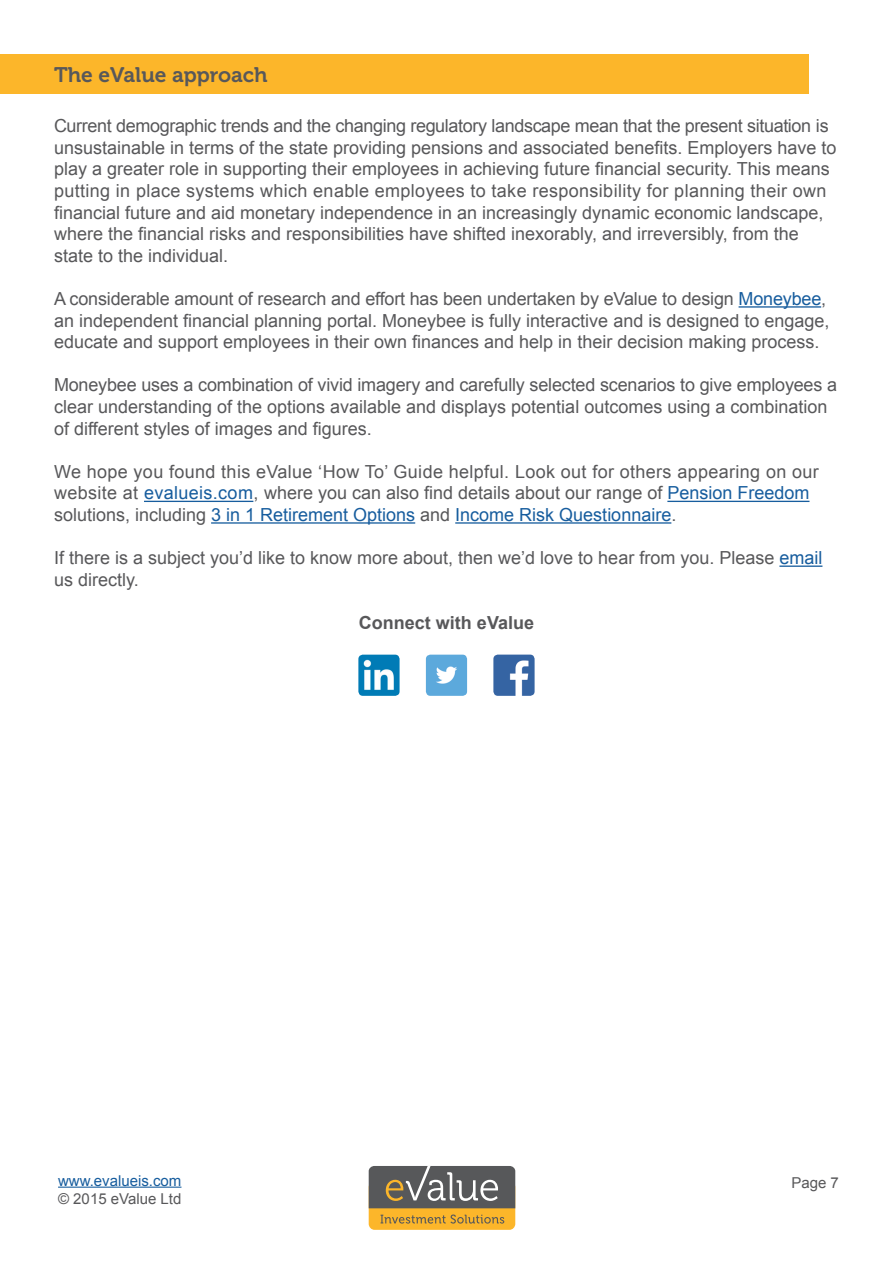
<style>
.page{position:relative;width:893px;height:1263px;background:#fff}
.page>*{position:absolute;margin:0;border:0;box-sizing:border-box;transform-origin:0 0}
.t1{font:21px "Museo 700";color:#58585a}
.t2{font:18px/21.6px "Arial";color:#58585a}
.t3{font:700 18px "Arial";color:#58585a}
.t4{font:15px "Arial";color:#58585a}
.t5{font:15px "Arial";color:#175d9e}
.s1{color:#175d9e}
</style>
<div class="page">
<div style="left:369px;top:1181px;width:146px;height:49px;background:#fcb62a;border-radius:6px"></div>
<svg style="left:381px;top:1214px;width:123px;height:9px"></svg>
<svg style="left:369px;top:1166px;width:146px;height:42px;background:#6d6c6b"></svg>
<hr style="left:58px;top:1186px;width:123px;height:2px;background:#175d9e">
<div style="left:0;top:54px;width:808px;height:40px;background:#fcb62a"></div>
<hr style="left:739px;top:306px;width:82px;height:2px;background:#175d9e">
<hr style="left:144px;top:501px;width:109px;height:1px;background:#175d9e">
<hr style="left:667px;top:501px;width:142px;height:1px;background:#175d9e">
<hr style="left:211px;top:522px;width:204px;height:2px;background:#175d9e">
<hr style="left:455px;top:522px;width:216px;height:2px;background:#175d9e">
<hr style="left:779px;top:565px;width:43px;height:2px;background:#175d9e">
<img style="left:493px;top:655px;width:42px;height:41px">
<img style="left:426px;top:655px;width:41px;height:41px">
<img style="left:358px;top:655px;width:42px;height:41px">
<p class="t1" style="left:54px;top:63px;width:215px">The eValue approach</p>
<p class="t2" style="left:54px;top:115px;width:784px">Current demographic trends and the changing regulatory landscape mean that the present situation is unsustainable in terms of the state providing pensions and associated benefits. Employers have to play a greater role in supporting their employees in achieving future financial security. This means putting in place systems which enable employees to take responsibility for planning their own financial future and aid monetary independence in an increasingly dynamic economic landscape, where the financial risks and responsibilities have shifted inexorably, and irreversibly, from the state to the individual.</p>
<p class="t2" style="left:54px;top:288px;width:777px">A considerable amount of research and effort has been undertaken by eValue to design <span class="s1">Moneybee</span>, an independent financial planning portal. Moneybee is fully interactive and is designed to engage, educate and support employees in their own finances and help in their decision making process.</p>
<p class="t2" style="left:54px;top:374px;width:785px">Moneybee uses a combination of vivid imagery and carefully selected scenarios to give employees a clear understanding of the options available and displays potential outcomes using a combination of different styles of images and figures.</p>
<p class="t2" style="left:54px;top:461px;width:766px">We hope you found this eValue ‘How To’ Guide helpful. Look out for others appearing on our website at <span class="s1">evalueis.com</span>, where you can also find details about our range of <span class="s1">Pension Freedom </span>solutions, including <span class="s1">3 in 1 Retirement Options</span> and <span class="s1">Income Risk Questionnaire</span>.</p>
<p class="t2" style="left:54px;top:547px;width:770px">If there is a subject you’d like to know more about, then we’d love to hear from you. Please <span class="s1">email </span>us directly.</p>
<p class="t3" style="left:359px;top:611px;width:177px">Connect with eValue</p>
<p class="t5" style="left:58px;top:1170px;width:125px">www.evalueis.com</p>
<p class="t4" style="left:791px;top:1173px;width:49px">Page 7</p>
<p class="t4" style="left:58px;top:1188px;width:125px">© 2015 eValue Ltd</p>
</div>
